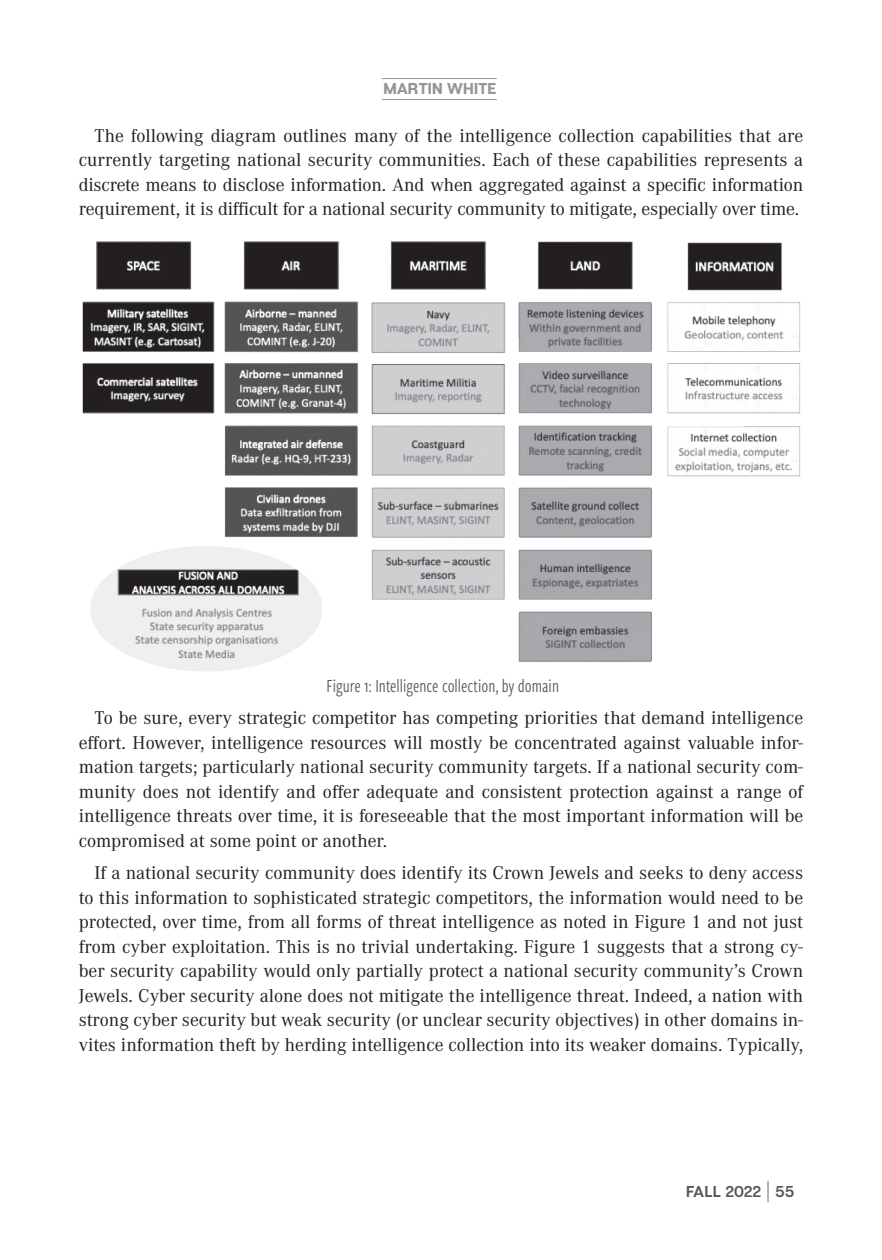
<style>
.page{position:relative;width:882px;height:1260px;background:#fff}
.page>*{position:absolute;margin:0;border:0;box-sizing:border-box;transform-origin:0 0}
.t1{font:19.25px/24.5px "Corporate A Pro";color:#231f20;text-align:justify}
.t2{font:19.25px "Freight Sans Cmp Pro";color:#57585a}
.t3{font:700 15.75px "Articulat CF";letter-spacing:-.01em;color:#57585a}
.t4{font:800 15.75px "Articulat CF";color:#939598}
.s1{font-family:"Bebas Neue";font-weight:300;font-size:29.75px;color:#231f20}
</style>
<div class="page">
<hr style="left:382px;top:78px;width:115px;height:1px;background:#939598">
<hr style="left:382px;top:99px;width:115px;height:1px;background:#939598">
<img style="left:82px;top:241px;width:719px;height:430px">
<p class="t4" style="left:383px;top:79px;width:114px">MARTIN WHITE</p>
<p class="t1" style="left:79px;top:122px;width:726px;text-indent:16px">The following diagram outlines many of the intelligence collection capabilities that are currently targeting national security communities. Each of these capabilities represents a discrete means to disclose information. And when aggregated against a specific information requirement, it is difficult for a national security community to mitigate, especially over time.</p>
<p class="t2" style="left:326px;top:673px;width:234px">Figure 1: Intelligence collection, by domain</p>
<p class="t1" style="left:79px;top:705px;width:726px;text-indent:16px">To be sure, every strategic competitor has competing priorities that demand intelligence effort. However, intelligence resources will mostly be concentrated against valuable infor&shy;mation targets; particularly national security community targets. If a national security com&shy;munity does not identify and offer adequate and consistent protection against a range of intelligence threats over time, it is foreseeable that the most important information will be compromised at some point or another.</p>
<p class="t1" style="left:79px;top:860px;width:726px;text-indent:16px">If a national security community does identify its Crown Jewels and seeks to deny access to this information to sophisticated strategic competitors, the information would need to be protected, over time, from all forms of threat intelligence as noted in Figure 1 and not just from cyber exploitation. This is no trivial undertaking. Figure 1 suggests that a strong cy&shy;ber security capability would only partially protect a national security community’s Crown Jewels. Cyber security alone does not mitigate the intelligence threat. Indeed, a nation with strong cyber security but weak security (or unclear security objectives) in other domains in&shy;vites information theft by herding intelligence collection into its weaker domains. Typically,</p>
<p class="t3" style="left:686px;top:1182px;width:110px">FALL 2022 <span class="s1">|</span> 55</p>
</div>
